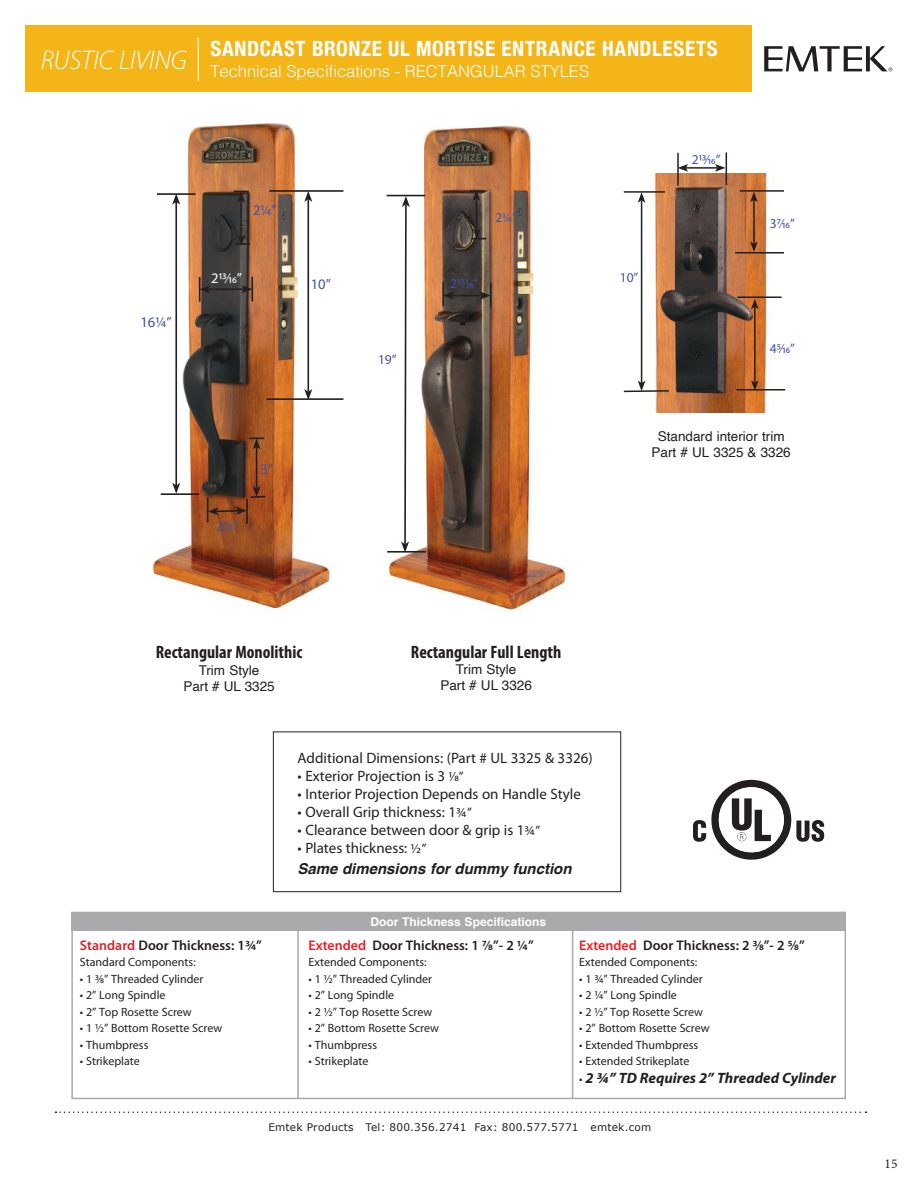
<style>
.page{position:relative;width:918px;height:1188px;background:#fff}
.page>*{position:absolute;margin:0;border:0;box-sizing:border-box;transform-origin:0 0}
.t1{font:italic 300 27px "Myriad Pro";color:#fff}
.t2{font:700 condensed 21px "Helvetica Neue";letter-spacing:.03em;color:#fff}
.t3{font:700 condensed 18px "Myriad Pro";color:#241f1f}
.t4{font:300 16.5px "Helvetica";color:#fff}
.t5{font:15px "Myriad Pro";color:#241f1f}
.t6{font:italic 700 15px "Myriad Pro";color:#241f1f}
.t7{font:italic 700 15px "Helvetica";color:#241f1f}
.t8{font:14.55px "Myriad Pro";color:#4152a5}
.t9{font:14.55px "Myriad Pro";color:#fff}
.t10{font:600 13.95px "Myriad Pro";color:#241f1f}
.t11{font:13.5px/16.2px "Helvetica";color:#241f1f;text-align:center}
.t12{font:13.5px "Myriad Pro";color:#4152a5}
.t13{font:13.5px "Minion Pro";color:#241f1f}
.t14{font:12px "Myriad Pro";color:#241f1f}
.t15{font:700 12px "Helvetica";color:#fff}
.t16{font:10.5px "Verdana";letter-spacing:.02em;color:#241f1f}
.s1{font-size:13.5px}
.s2{color:#d42429}
.s3{color:#ef1d23}
.s4{font-weight:400;font-style:normal;font-size:12px}
</style>
<div class="page">
<img style="left:637px;top:173px;width:149px;height:240px">
<img style="left:386px;top:125px;width:182px;height:486px">
<img style="left:152px;top:121px;width:179px;height:490px">
<svg style="left:764px;top:46px;width:128px;height:25px"></svg>
<svg style="left:55px;top:1112px;width:811px;height:1px"></svg>
<div style="left:26px;top:26px;width:726px;height:66px;background:#f3b518"></div>
<hr style="left:624px;top:191px;width:41px;height:2px;background:#241f1f">
<hr style="left:677px;top:153px;width:2px;height:33px;background:#241f1f">
<hr style="left:726px;top:152px;width:1px;height:33px;background:#241f1f">
<hr style="left:686px;top:167px;width:31px;height:2px;background:#241f1f">
<svg style="left:678px;top:164px;width:10px;height:8px"></svg>
<svg style="left:715px;top:164px;width:11px;height:8px"></svg>
<hr style="left:737px;top:296px;width:45px;height:2px;background:#241f1f">
<hr style="left:736px;top:389px;width:49px;height:2px;background:#241f1f">
<hr style="left:754px;top:307px;width:2px;height:76px;background:#241f1f">
<svg style="left:751px;top:299px;width:8px;height:10px"></svg>
<svg style="left:751px;top:380px;width:8px;height:11px"></svg>
<hr style="left:740px;top:190px;width:44px;height:2px;background:#241f1f">
<hr style="left:735px;top:252px;width:49px;height:2px;background:#241f1f">
<hr style="left:641px;top:200px;width:1px;height:183px;background:#241f1f">
<svg style="left:638px;top:192px;width:7px;height:11px"></svg>
<svg style="left:623px;top:381px;width:47px;height:12px"></svg>
<hr style="left:753px;top:200px;width:2px;height:44px;background:#241f1f">
<svg style="left:750px;top:192px;width:8px;height:10px"></svg>
<svg style="left:750px;top:242px;width:8px;height:10px"></svg>
<hr style="left:266px;top:398px;width:77px;height:2px;background:#241f1f">
<hr style="left:269px;top:190px;width:74px;height:2px;background:#241f1f">
<hr style="left:307px;top:199px;width:2px;height:193px;background:#241f1f">
<svg style="left:304px;top:191px;width:8px;height:11px"></svg>
<svg style="left:304px;top:389px;width:8px;height:11px"></svg>
<hr style="left:251px;top:277px;width:2px;height:24px;background:#241f1f">
<hr style="left:208px;top:288px;width:36px;height:2px;background:#241f1f">
<svg style="left:199px;top:277px;width:11px;height:25px"></svg>
<svg style="left:242px;top:285px;width:10px;height:8px"></svg>
<hr style="left:157px;top:193px;width:38px;height:2px;background:#241f1f">
<hr style="left:161px;top:493px;width:38px;height:2px;background:#241f1f">
<hr style="left:240px;top:200px;width:2px;height:37px;background:#241f1f">
<svg style="left:234px;top:191px;width:15px;height:12px"></svg>
<svg style="left:235px;top:235px;width:15px;height:11px"></svg>
<hr style="left:246px;top:499px;width:2px;height:25px;background:#241f1f">
<hr style="left:256px;top:447px;width:1px;height:42px;background:#241f1f">
<svg style="left:249px;top:438px;width:15px;height:11px"></svg>
<svg style="left:207px;top:486px;width:60px;height:36px;background:#7b3f20"></svg>
<hr style="left:175px;top:202px;width:2px;height:283px;background:#241f1f">
<svg style="left:172px;top:194px;width:8px;height:11px"></svg>
<svg style="left:172px;top:483px;width:8px;height:11px"></svg>
<div style="left:71px;top:912px;width:774px;height:19px;background:#aaaaac"></div>
<div style="left:71px;top:912px;width:775px;height:187px;border:1px solid #aaaaac"></div>
<hr style="left:297px;top:922px;width:2px;height:177px;background:#aaaaac">
<hr style="left:572px;top:922px;width:1px;height:177px;background:#aaaaac">
<hr style="left:387px;top:195px;width:38px;height:1px;background:#241f1f">
<hr style="left:387px;top:551px;width:39px;height:2px;background:#241f1f">
<svg style="left:401px;top:196px;width:9px;height:357px"></svg>
<hr style="left:476px;top:198px;width:2px;height:33px;background:#241f1f">
<svg style="left:470px;top:190px;width:15px;height:11px"></svg>
<svg style="left:471px;top:229px;width:15px;height:11px"></svg>
<hr style="left:442px;top:282px;width:2px;height:24px;background:#241f1f">
<hr style="left:490px;top:283px;width:2px;height:25px;background:#241f1f">
<hr style="left:451px;top:295px;width:31px;height:1px;background:#241f1f">
<svg style="left:444px;top:292px;width:10px;height:8px"></svg>
<svg style="left:480px;top:292px;width:10px;height:8px"></svg>
<div style="left:273px;top:732px;width:348px;height:160px;border:1px solid #241f1f"></div>
<svg style="left:693px;top:780px;width:131px;height:80px"></svg>
<hr style="left:198px;top:38px;width:1px;height:43px;background:#fff">
<h1 class="t1" style="left:41px;top:44px;width:148px">RUSTIC LIVING</h1>
<h2 class="t2" style="left:210px;top:36px;width:509px">SANDCAST BRONZE UL MORTISE ENTRANCE HANDLESETS</h2>
<h3 class="t4" style="left:210px;top:57px;width:380px">Technical Specifications - RECTANGULAR STYLES</h3>
<p class="t8" style="left:140px;top:317px;width:33px">161/4”</p>
<p class="t8" style="left:253px;top:205px;width:25px">21/4”</p>
<p class="t9" style="left:211px;top:273px;width:32px">213/16”</p>
<p class="t8" style="left:311px;top:279px;width:22px">10”</p>
<p class="t8" style="left:216px;top:521px;width:24px">21/8”</p>
<p class="t8" style="left:261px;top:464px;width:14px">3”</p>
<p class="t12" style="left:378px;top:354px;width:20px">19”</p>
<p class="t12" style="left:495px;top:213px;width:23px">21/4”</p>
<p class="t12" style="left:450px;top:278px;width:30px">213/16”</p>
<p class="t12" style="left:620px;top:273px;width:20px">10”</p>
<p class="t12" style="left:692px;top:154px;width:30px">213/16”</p>
<p class="t12" style="left:770px;top:219px;width:27px">37/16”</p>
<p class="t12" style="left:770px;top:343px;width:27px">45/16”</p>
<p class="t11" style="left:652px;top:429px;width:141px">Standard interior trim<br>Part # UL 3325 &amp; 3326</p>
<h3 class="t3" style="left:156px;top:646px;width:148px">Rectangular Monolithic</h3>
<p class="t11" style="left:183px;top:663px;width:93px">Trim Style<br>Part # UL 3325</p>
<h3 class="t3" style="left:411px;top:645px;width:152px">Rectangular Full Length</h3>
<p class="t11" style="left:440px;top:662px;width:93px">Trim Style<br>Part # UL 3326</p>
<p class="t5" style="left:298px;top:752px;width:297px">Additional Dimensions: (Part # UL 3325 &amp; 3326)</p>
<p class="t5" style="left:298px;top:770px;width:168px">• Exterior Projection is 3 <span class="s1">1/8”</span></p>
<p class="t5" style="left:298px;top:788px;width:285px">• Interior Projection Depends on Handle Style</p>
<p class="t5" style="left:298px;top:806px;width:176px">• Overall Grip thickness: 1<span class="s1">3/4”</span></p>
<p class="t5" style="left:298px;top:824px;width:244px">• Clearance between door &amp; grip is 1<span class="s1">3/4”</span></p>
<p class="t5" style="left:298px;top:842px;width:131px">• Plates thickness: <span class="s1">1⁄2”</span></p>
<p class="t7" style="left:298px;top:863px;width:276px">Same dimensions for dummy function</p>
<p class="t10" style="left:80px;top:937px;width:184px"><span class="s2">Standard</span> Door Thickness: 13⁄4”</p>
<p class="t14" style="left:80px;top:958px;width:117px">Standard Components:</p>
<p class="t14" style="left:80px;top:974px;width:125px">• 1 3/8” Threaded Cylinder</p>
<p class="t14" style="left:80px;top:991px;width:87px">• 2” Long Spindle</p>
<p class="t14" style="left:80px;top:1007px;width:113px">• 2” Top Rosette Screw</p>
<p class="t14" style="left:80px;top:1024px;width:144px">• 1 1⁄2” Bottom Rosette Screw</p>
<p class="t14" style="left:80px;top:1040px;width:70px">• Thumbpress</p>
<p class="t14" style="left:80px;top:1057px;width:61px">• Strikeplate</p>
<p class="t15" style="left:371px;top:917px;width:177px">Door Thickness Specifications</p>
<p class="t10" style="left:309px;top:937px;width:227px"><span class="s3">Extended</span> Door Thickness: 1 7/8”- 2 1⁄4”</p>
<p class="t14" style="left:309px;top:958px;width:119px">Extended Components:</p>
<p class="t14" style="left:309px;top:974px;width:125px">• 1 1⁄2” Threaded Cylinder</p>
<p class="t14" style="left:309px;top:991px;width:87px">• 2” Long Spindle</p>
<p class="t14" style="left:309px;top:1007px;width:125px">• 2 1⁄2” Top Rosette Screw</p>
<p class="t14" style="left:309px;top:1024px;width:132px">• 2” Bottom Rosette Screw</p>
<p class="t14" style="left:309px;top:1040px;width:70px">• Thumbpress</p>
<p class="t14" style="left:309px;top:1057px;width:61px">• Strikeplate</p>
<p class="t10" style="left:579px;top:937px;width:227px"><span class="s3">Extended</span> Door Thickness: 2 3/8”- 2 5/8”</p>
<p class="t14" style="left:579px;top:958px;width:119px">Extended Components:</p>
<p class="t14" style="left:579px;top:974px;width:125px">• 1 3/4” Threaded Cylinder</p>
<p class="t14" style="left:579px;top:991px;width:99px">• 2 1/4” Long Spindle</p>
<p class="t14" style="left:579px;top:1007px;width:125px">• 2 1⁄2” Top Rosette Screw</p>
<p class="t14" style="left:579px;top:1024px;width:132px">• 2” Bottom Rosette Screw</p>
<p class="t14" style="left:579px;top:1040px;width:120px">• Extended Thumbpress</p>
<p class="t14" style="left:579px;top:1057px;width:112px">• Extended Strikeplate</p>
<p class="t6" style="left:579px;top:1073px;width:258px"><span class="s4">•</span> 2 ¾” TD Requires 2” Threaded Cylinder</p>
<p class="t16" style="left:268px;top:1123px;width:384px">Emtek Products Tel: 800.356.2741 Fax: 800.577.5771 emtek.com</p>
<p class="t13" style="left:885px;top:1156px;width:14px">15</p>
</div>
